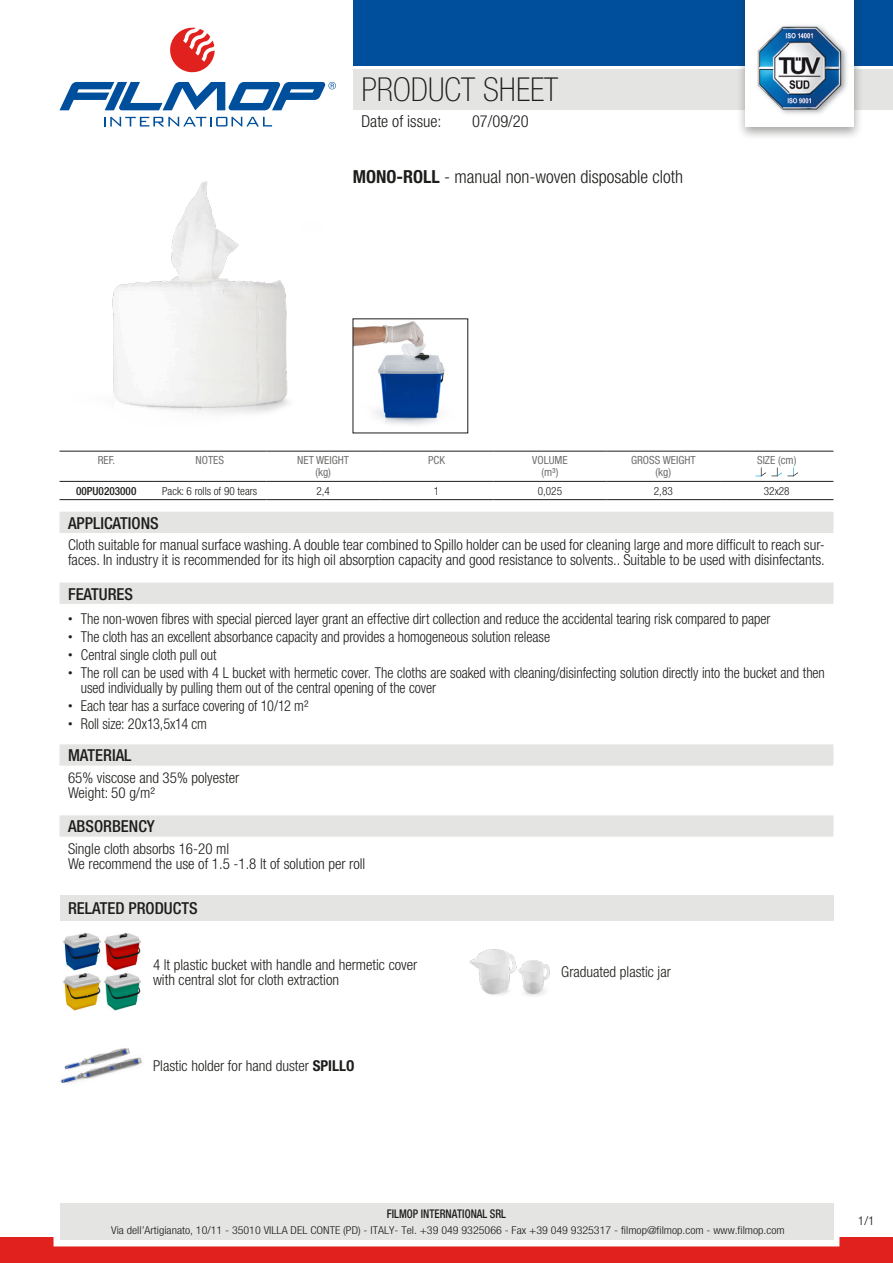
<style>
.page{position:relative;width:893px;height:1263px;background:#fff}
.page>*{position:absolute;margin:0;border:0;box-sizing:border-box;transform-origin:0 0}
.t1{font:100 condensed 33px "Helvetica Neue LT Std";color:#1d1d1b}
.t2{font:300 condensed 18px "Helvetica Neue LT Std";color:#1d1d1b}
.t3{font:500 condensed 16.5px "Helvetica Neue LT Std";color:#1d1d1b}
.t4{font:300 condensed 16.5px "Helvetica Neue LT Std";color:#1d1d1b}
.t5{font:300 condensed 15px/15px "Helvetica Neue LT Std";color:#1d1d1b}
.t6{font:300 condensed 15px/15px "Helvetica Neue LT Std";color:#1d1d1b;scale:.95 1}
.t7{font:300 condensed 12.15px "Helvetica Neue LT Std";color:#1d1d1b;scale:1.11 1}
.t8{font:500 condensed 12px "Helvetica Neue LT Std";color:#1d1d1b;scale:.9 1}
.t9{font:condensed 11.25px/12px "Helvetica Neue LT Std";color:#70706f;text-align:center}
.t10{font:300 condensed 11.25px "Helvetica Neue LT Std";color:#1d1d1b}
.t11{font:500 condensed 11.25px "Helvetica Neue LT Std";color:#1d1d1b}
.t12{font:300 condensed 10.8px "Helvetica Neue LT Std";color:#1d1d1b;scale:1.11 1}
.s1{font-weight:700}
.s2{font-weight:100;font-size:9px}
</style>
<div class="page">
<div style="left:353px;top:69px;width:540px;height:40px;background:#e4e4e3"></div>
<svg style="left:170px;top:28px;width:45px;height:45px"></svg>
<svg style="left:105px;top:117px;width:167px;height:9px"></svg>
<svg style="left:60px;top:82px;width:276px;height:28px"></svg>
<div style="left:353px;top:0;width:540px;height:66px;background:#004f9c"></div>
<div style="left:736px;top:0;width:127px;height:141px;background:#1d1d1b;opacity:.4"></div>
<div style="left:745px;top:0;width:109px;height:127px;background:#fff"></div>
<img style="left:757px;top:25px;width:90px;height:89px">
<div style="left:0;top:1237px;width:893px;height:26px;background:#e1211e"></div>
<div style="left:54px;top:1197px;width:785px;height:49px;border:12px solid #fff"></div>
<div style="left:60px;top:1203px;width:773px;height:37px;background:#e4e4e3"></div>
<img style="left:112px;top:181px;width:177px;height:233px">
<img style="left:355px;top:321px;width:90px;height:104px">
<hr style="left:60px;top:451px;width:93px;height:1px;background:#1d1d1b">
<hr style="left:153px;top:451px;width:113px;height:1px;background:#1d1d1b">
<hr style="left:266px;top:451px;width:114px;height:1px;background:#1d1d1b">
<hr style="left:380px;top:451px;width:113px;height:1px;background:#1d1d1b">
<hr style="left:493px;top:451px;width:114px;height:1px;background:#1d1d1b">
<hr style="left:607px;top:451px;width:113px;height:1px;background:#1d1d1b">
<hr style="left:720px;top:451px;width:113px;height:1px;background:#1d1d1b">
<hr style="left:60px;top:481px;width:93px;height:1px;background:#1d1d1b">
<hr style="left:60px;top:499px;width:93px;height:1px;background:#1d1d1b">
<hr style="left:153px;top:481px;width:113px;height:1px;background:#1d1d1b">
<hr style="left:153px;top:499px;width:113px;height:1px;background:#1d1d1b">
<hr style="left:266px;top:481px;width:114px;height:1px;background:#1d1d1b">
<hr style="left:266px;top:499px;width:114px;height:1px;background:#1d1d1b">
<hr style="left:380px;top:481px;width:113px;height:1px;background:#1d1d1b">
<hr style="left:380px;top:499px;width:113px;height:1px;background:#1d1d1b">
<hr style="left:493px;top:481px;width:114px;height:1px;background:#1d1d1b">
<hr style="left:493px;top:499px;width:114px;height:1px;background:#1d1d1b">
<hr style="left:607px;top:481px;width:113px;height:1px;background:#1d1d1b">
<hr style="left:607px;top:499px;width:113px;height:1px;background:#1d1d1b">
<hr style="left:720px;top:481px;width:113px;height:1px;background:#1d1d1b">
<hr style="left:720px;top:499px;width:113px;height:1px;background:#1d1d1b">
<svg style="left:755px;top:467px;width:43px;height:10px"></svg>
<div style="left:60px;top:512px;width:773px;height:21px;background:#e4e4e3"></div>
<div style="left:60px;top:583px;width:773px;height:21px;background:#e4e4e3"></div>
<div style="left:60px;top:744px;width:773px;height:22px;background:#e4e4e3"></div>
<div style="left:60px;top:815px;width:773px;height:22px;background:#e4e4e3"></div>
<div style="left:60px;top:896px;width:773px;height:25px;background:#e4e4e3"></div>
<img style="left:62px;top:933px;width:79px;height:78px">
<img style="left:469px;top:949px;width:48px;height:46px">
<img style="left:518px;top:960px;width:32px;height:36px">
<img style="left:60px;top:1057px;width:82px;height:27px">
<img style="left:63px;top:1048px;width:70px;height:24px">
<h1 class="t1" style="left:361px;top:71px;width:198px">PRODUCT SHEET</h1>
<p class="t4" style="left:361px;top:111px;width:82px">Date of issue:</p>
<p class="t4" style="left:472px;top:111px;width:58px">07/09/20</p>
<p class="t2" style="left:353px;top:166px;width:332px"><span class="s1">MONO-ROLL</span> - manual non-woven disposable cloth</p>
<p class="t9" style="left:98px;top:454px;width:19px">REF.</p>
<p class="t9" style="left:195px;top:454px;width:30px">NOTES</p>
<p class="t9" style="left:297px;top:454px;width:53px">NET WEIGHT (kg)</p>
<p class="t9" style="left:428px;top:454px;width:18px">PCK</p>
<p class="t9" style="left:532px;top:454px;width:37px">VOLUME (m³)</p>
<p class="t9" style="left:631px;top:454px;width:66px">GROSS WEIGHT (kg)</p>
<p class="t9" style="left:757px;top:454px;width:41px">SIZE (cm)</p>
<p class="t11" style="left:76px;top:484px;width:62px">00PU0203000</p>
<p class="t10" style="left:162px;top:484px;width:97px">Pack: 6 rolls of 90 tears</p>
<p class="t10" style="left:316px;top:484px;width:15px">2,4</p>
<p class="t10" style="left:434px;top:484px;width:7px">1</p>
<p class="t10" style="left:538px;top:484px;width:26px">0,025</p>
<p class="t10" style="left:654px;top:484px;width:20px">2,83</p>
<p class="t10" style="left:764px;top:484px;width:27px">32x28</p>
<p class="t3" style="left:68px;top:513px;width:92px">APPLICATIONS</p>
<p class="t5" style="left:68px;top:537px;width:758px">Cloth suitable for manual surface washing. A double tear combined to Spillo holder can be used for cleaning large and more difficult to reach sur&shy;faces. In industry it is recommended for its high oil absorption capacity and good resistance to solvents.. Suitable to be used with disinfectants.</p>
<p class="t3" style="left:68px;top:584px;width:67px">FEATURES</p>
<p class="t6" style="left:68px;top:611px;width:741px"><span class="s2">•</span> The non-woven fibres with special pierced layer grant an effective dirt collection and reduce the accidental tearing risk compared to paper</p>
<p class="t6" style="left:68px;top:629px;width:509px"><span class="s2">•</span> The cloth has an excellent absorbance capacity and provides a homogeneous solution release</p>
<p class="t6" style="left:68px;top:647px;width:158px"><span class="s2">•</span> Central single cloth pull out</p>
<p class="t6" style="left:81px;top:665px;width:785px;text-indent:-13px"><span class="s2">•</span> The roll can be used with 4 L bucket with hermetic cover. The cloths are soaked with cleaning/disinfecting solution directly into the bucket and then used individually by pulling them out of the central opening of the cover</p>
<p class="t6" style="left:68px;top:698px;width:255px"><span class="s2">•</span> Each tear has a surface covering of 10/12 m²</p>
<p class="t6" style="left:68px;top:716px;width:148px"><span class="s2">•</span> Roll size: 20x13,5x14 cm</p>
<p class="t3" style="left:68px;top:746px;width:65px">MATERIAL</p>
<p class="t5" style="left:68px;top:770px;width:173px">65% viscose and 35% polyester<br>Weight: 50 g/m²</p>
<p class="t3" style="left:68px;top:817px;width:88px">ABSORBENCY</p>
<p class="t5" style="left:68px;top:841px;width:299px">Single cloth absorbs 16-20 ml<br>We recommend the use of 1.5 -1.8 lt of solution per roll</p>
<p class="t3" style="left:68px;top:898px;width:131px">RELATED PRODUCTS</p>
<p class="t5" style="left:153px;top:957px;width:266px">4 lt plastic bucket with handle and hermetic cover with central slot for cloth extraction</p>
<p class="t5" style="left:561px;top:964px;width:111px">Graduated plastic jar</p>
<p class="t5" style="left:153px;top:1058px;width:203px">Plastic holder for hand duster <span class="s1">SPILLO</span></p>
<p class="t8" style="left:387px;top:1207px;width:134px">FILMOP INTERNATIONAL SRL</p>
<p class="t12" style="left:111px;top:1224px;width:608px">Via dell’Artigianato, 10/11 - 35010 VILLA DEL CONTE (PD) - ITALY- Tel. +39 049 9325066 - Fax +39 049 9325317 - filmop@filmop.com - www.filmop.com</p>
<p class="t7" style="left:858px;top:1214px;width:17px">1/1</p>
</div>
